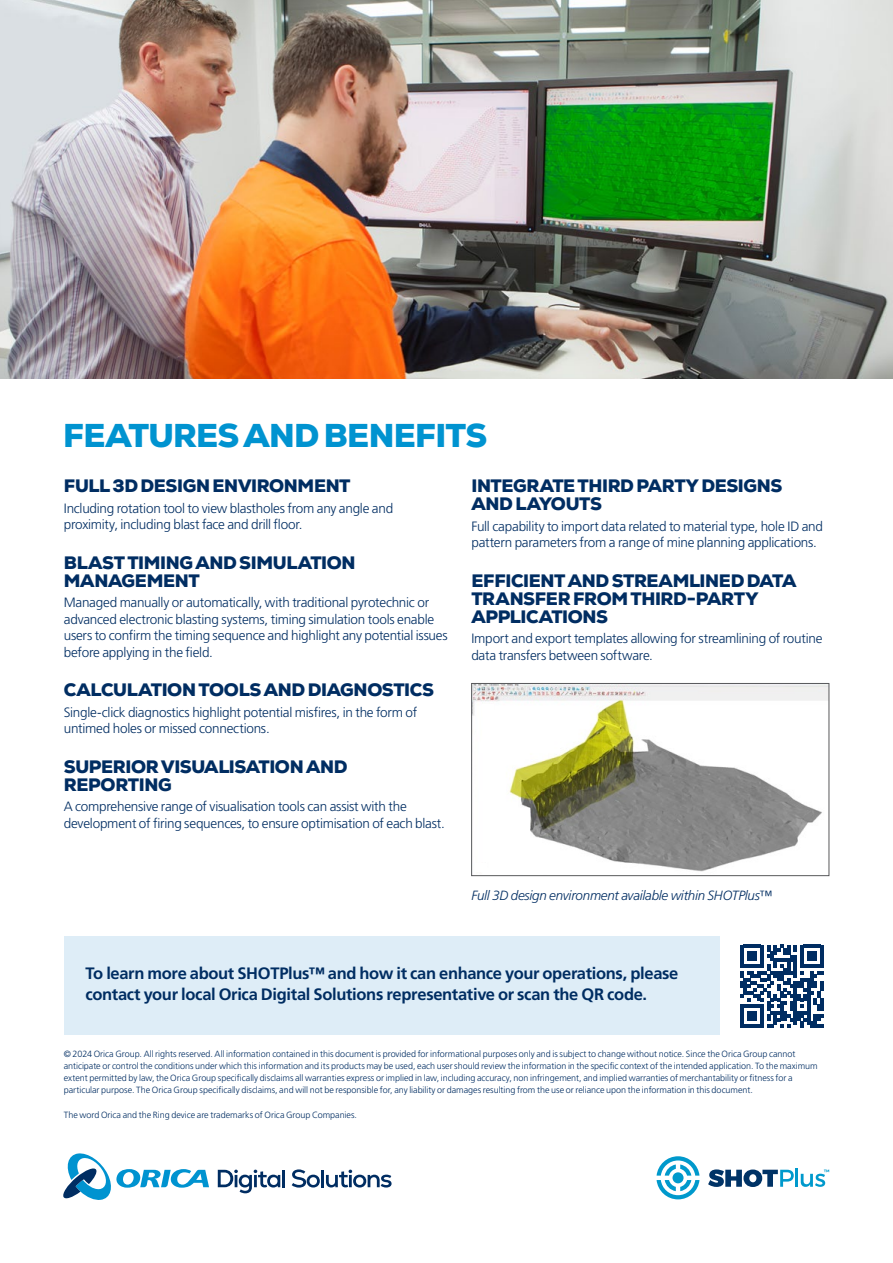
<style>
.page{position:relative;width:893px;height:1263px;background:#fff}
.page>*{position:absolute;margin:0;border:0;box-sizing:border-box;transform-origin:0 0}
.t1{font:900 33px "Nexa";letter-spacing:-.025em;color:#0093d0}
.t2{font:900 18px/18px "Nexa";letter-spacing:-.02em;color:#002d62}
.t3{font:16.5px/21px "Frutiger LT 65 Bd";letter-spacing:-.02em;color:#002d62}
.t4{font:13.5px/16.5px "Frutiger LT 45 Lt";letter-spacing:-.02em;color:#002d62}
.t5{font:13.35px "Frutiger LT 46 Lt It";letter-spacing:-.015em;color:#002d62}
.t6{font:9px/12px "Frutiger LT 45 Lt";letter-spacing:-.005em;color:#002d62}
</style>
<div class="page">
<img style="left:0;top:0;width:893px;height:378px">
<svg style="left:63px;top:1153px;width:146px;height:47px"></svg>
<svg style="left:218px;top:1169px;width:62px;height:24px"></svg>
<hr style="left:282px;top:1170px;width:3px;height:17px;background:#002d62">
<svg style="left:292px;top:1169px;width:28px;height:18px"></svg>
<hr style="left:321px;top:1170px;width:3px;height:17px;background:#002d62">
<svg style="left:326px;top:1169px;width:66px;height:18px"></svg>
<div style="left:64px;top:937px;width:655px;height:98px;background:#deedf7"></div>
<svg style="left:740px;top:945px;width:83px;height:83px"></svg>
<svg style="left:708px;top:1169px;width:86px;height:18px"></svg>
<hr style="left:795px;top:1169px;width:3px;height:18px;background:#09c">
<svg style="left:801px;top:1169px;width:28px;height:18px"></svg>
<svg style="left:657px;top:1156px;width:42px;height:43px"></svg>
<div style="left:672px;top:1172px;width:11px;height:11px;background:#09c;border-radius:50%"></div>
<img style="left:473px;top:685px;width:354px;height:187px">
<div style="left:471px;top:683px;width:358px;height:193px;border:1px solid #58595b"></div>
<div style="left:482px;top:704px;width:11px;height:9px;background:#fff"></div>
<div style="left:475px;top:863px;width:11px;height:8px;background:#fff"></div>
<h1 class="t1" style="left:63px;top:414px;width:426px">FEATURES AND BENEFITS</h1>
<h2 class="t2" style="left:64px;top:476px;width:288px">FULL 3D DESIGN ENVIRONMENT</h2>
<h3 class="t4" style="left:64px;top:500px;width:331px">Including rotation tool to view blastholes from any angle and proximity, including blast face and drill floor.</h3>
<h2 class="t2" style="left:64px;top:553px;width:293px">BLAST TIMING AND SIMULATION<br>MANAGEMENT</h2>
<p class="t4" style="left:64px;top:594px;width:385px">Managed manually or automatically, with traditional pyrotechnic or advanced electronic blasting systems, timing simulation tools enable users to confirm the timing sequence and highlight any potential issues before applying in the field.</p>
<h2 class="t2" style="left:64px;top:680px;width:372px">CALCULATION TOOLS AND DIAGNOSTICS</h2>
<h3 class="t4" style="left:64px;top:704px;width:355px">Single-click diagnostics highlight potential misfires, in the form of untimed holes or missed connections.</h3>
<h2 class="t2" style="left:64px;top:757px;width:285px">SUPERIOR VISUALISATION AND<br>REPORTING</h2>
<h3 class="t4" style="left:64px;top:799px;width:383px">A comprehensive range of visualisation tools can assist with the development of firing sequences, to ensure optimisation of each blast.</h3>
<h2 class="t2" style="left:471px;top:476px;width:312px">INTEGRATE THIRD PARTY DESIGNS<br>AND LAYOUTS</h2>
<h3 class="t4" style="left:471px;top:518px;width:353px">Full capability to import data related to material type, hole ID and pattern parameters from a range of mine planning applications.</h3>
<h2 class="t2" style="left:471px;top:571px;width:326px">EFFICIENT AND STREAMLINED DATA<br>TRANSFER FROM THIRD-PARTY<br>APPLICATIONS</h2>
<h3 class="t4" style="left:471px;top:630px;width:353px">Import and export templates allowing for streamlining of routine data transfers between software.</h3>
<h3 class="t5" style="left:471px;top:888px;width:302px">Full 3D design environment available within SHOTPlus™</h3>
<h3 class="t3" style="left:85px;top:963px;width:594px">To learn more about SHOTPlus™ and how it can enhance your operations, please contact your local Orica Digital Solutions representative or scan the QR code.</h3>
<p class="t6" style="left:64px;top:1048px;width:755px">© 2024 Orica Group. All rights reserved. All information contained in this document is provided for informational purposes only and is subject to change without notice. Since the Orica Group cannot anticipate or control the conditions under which this information and its products may be used, each user should review the information in the specific context of the intended application. To the maximum extent permitted by law, the Orica Group specifically disclaims all warranties express or implied in law, including accuracy, non infringement, and implied warranties of merchantability or fitness for a particular purpose. The Orica Group specifically disclaims, and will not be responsible for, any liability or damages resulting from the use or reliance upon the information in this document.</p>
<p class="t6" style="left:64px;top:1109px;width:295px">The word Orica and the Ring device are trademarks of Orica Group Companies.</p>
</div>
